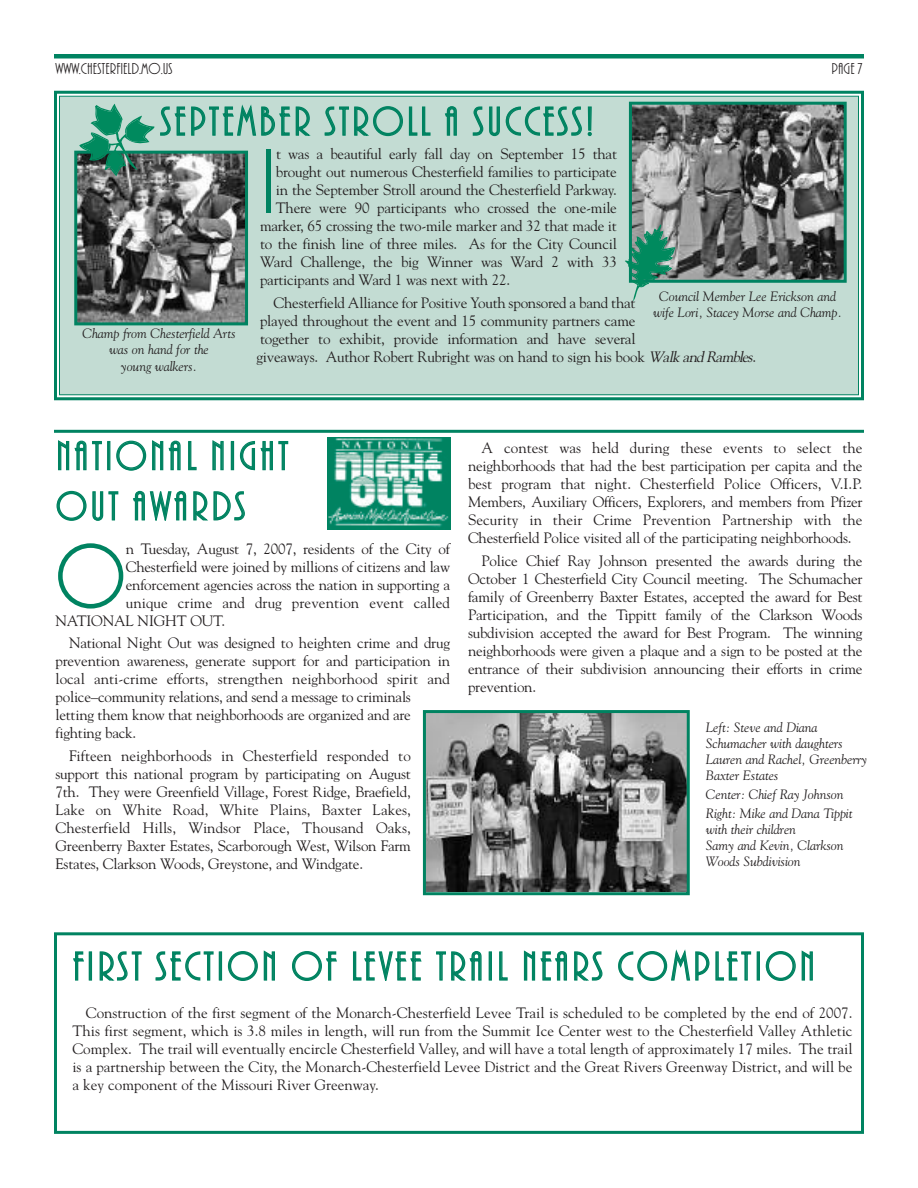
<style>
.page{position:relative;width:918px;height:1188px;background:#fff}
.page>*{position:absolute;margin:0;border:0;box-sizing:border-box;transform-origin:0 0}
.t1{font:95.4px "Plaza Plain";color:#008361}
.t2{font:42px/50.2px "Plaza Plain";letter-spacing:.08em;color:#008361}
.t3{font:16.5px "Plaza Plain";color:#231f20}
.t4{font:15px/18px "Goudy";letter-spacing:-.015em;color:#231f20;text-align:justify}
.t5{font:15px "Goudy";letter-spacing:.005em;color:#231f20}
.t6{font:italic 13.5px/16.2px "Goudy";letter-spacing:-.005em;color:#231f20}
.s1{font-style:italic}
</style>
<div class="page">
<div style="left:54px;top:932px;width:810px;height:202px;border:3px solid #008361"></div>
<div style="left:60px;top:97px;width:798px;height:297px;background:#c3dcd3"></div>
<div style="left:54px;top:91px;width:810px;height:309px;border:3px solid #008361"></div>
<hr style="left:54px;top:54px;width:810px;height:4px;background:#008361">
<img style="left:633px;top:106px;width:210px;height:173px">
<div style="left:629px;top:102px;width:218px;height:181px;border:3px solid #008361"></div>
<img style="left:78px;top:155px;width:166px;height:166px">
<div style="left:74px;top:151px;width:174px;height:174px;border:3px solid #008361"></div>
<svg style="left:79px;top:104px;width:76px;height:72px"></svg>
<svg style="left:625px;top:224px;width:50px;height:77px"></svg>
<img style="left:427px;top:714px;width:259px;height:177px">
<div style="left:423px;top:710px;width:267px;height:185px;border:3px solid #008361"></div>
<img style="left:328px;top:437px;width:122px;height:92px">
<hr style="left:54px;top:430px;width:810px;height:3px;background:#008361">
<p class="t3" style="left:56px;top:63px;width:119px">WWW.CHESTERFIELD.MO.US</p>
<p class="t3" style="left:832px;top:63px;width:32px">PAGE 7</p>
<h2 class="t2" style="left:161px;top:100px;width:434px">SEPTEMBER STROLL A SUCCESS!</h2>
<h1 class="t1" style="left:260px;top:150px;width:18px">I</h1>
<p class="t4" style="left:276px;top:145px;width:343px">t was a beautiful early fall day on September 15 that</p>
<p class="t4" style="left:276px;top:163px;width:343px">brought out numerous Chesterfield families to participate</p>
<p class="t4" style="left:276px;top:181px;width:343px">in the September Stroll around the Chesterfield Parkway.</p>
<p class="t4" style="left:276px;top:199px;width:343px">There were 90 participants who crossed the one-mile</p>
<p class="t4" style="left:260px;top:217px;width:358px">marker, 65 crossing the two-mile marker and 32 that made it</p>
<p class="t4" style="left:260px;top:235px;width:358px">to the finish line of three miles. As for the City Council</p>
<p class="t4" style="left:260px;top:253px;width:358px">Ward Challenge, the big Winner was Ward 2 with 33</p>
<p class="t4" style="left:260px;top:271px;width:252px">participants and Ward 1 was next with 22.</p>
<p class="t4" style="left:257px;top:294px;width:501px;text-align:left;text-indent:17px">Chesterfield Alliance for Positive Youth sponsored a band that<br>played throughout the event and 15 community partners came<br>together to exhibit, provide information and have several<br>giveaways. Author Robert Rubright was on hand to sign his book <span class="s1">Walk and Rambles</span>.</p>
<p class="t6" style="left:653px;top:288px;width:190px;text-align:center">Council Member Lee Erickson and wife Lori, Stacey Morse and Champ.</p>
<p class="t6" style="left:82px;top:325px;width:155px;text-align:center">Champ from Chesterfield Arts was on hand for the<br>young walkers.</p>
<h2 class="t2" style="left:56px;top:435px;width:234px">NATIONAL NIGHT<br>OUT AWARDS</h2>
<h1 class="t1" style="left:56px;top:544px;width:72px">O</h1>
<p class="t4" style="left:126px;top:540px;width:326px">n Tuesday, August 7, 2007, residents of the City of</p>
<p class="t4" style="left:126px;top:558px;width:326px">Chesterfield were joined by millions of citizens and law</p>
<p class="t4" style="left:126px;top:576px;width:326px">enforcement agencies across the nation in supporting a</p>
<p class="t5" style="left:126px;top:594px;width:326px">unique crime and drug prevention event called</p>
<p class="t4" style="left:56px;top:612px;width:171px">NATIONAL NIGHT OUT.</p>
<p class="t4" style="left:56px;top:634px;width:396px;text-align:left;text-indent:14px">National Night Out was designed to heighten crime and drug prevention awareness, generate support for and participation in local anti-crime efforts, strengthen neighborhood spirit and police–community relations, and send a message to criminals letting them know that neighborhoods are organized and are fighting back.</p>
<p class="t4" style="left:56px;top:747px;width:357px;text-indent:14px">Fifteen neighborhoods in Chesterfield responded to support this national program by participating on August 7th. They were Greenfield Village, Forest Ridge, Braefield, Lake on White Road, White Plains, Baxter Lakes, Chesterfield Hills, Windsor Place, Thousand Oaks, Greenberry Baxter Estates, Scarborough West, Wilson Farm Estates, Clarkson Woods, Greystone, and Windgate.</p>
<p class="t4" style="left:468px;top:439px;width:396px;text-indent:14px">A contest was held during these events to select the neighborhoods that had the best participation per capita and the best program that night. Chesterfield Police Officers, V.I.P.<br>Members, Auxiliary Officers, Explorers, and members from Pfizer Security in their Crime Prevention Partnership with the Chesterfield Police visited all of the participating neighborhoods.</p>
<p class="t4" style="left:468px;top:551px;width:396px;text-indent:14px">Police Chief Ray Johnson presented the awards during the October 1 Chesterfield City Council meeting. The Schumacher family of Greenberry Baxter Estates, accepted the award for Best Participation, and the Tippitt family of the Clarkson Woods subdivision accepted the award for Best Program. The winning neighborhoods were given a plaque and a sign to be posted at the entrance of their subdivision announcing their efforts in crime prevention.</p>
<p class="t6" style="left:706px;top:719px;width:163px">Left: Steve and Diana<br>Schumacher with daughters<br>Lauren and Rachel, Greenberry<br>Baxter Estates</p>
<p class="t6" style="left:706px;top:785px;width:148px;line-height:18.8px">Center: Chief Ray Johnson<br>Right: Mike and Dana Tippit</p>
<p class="t6" style="left:706px;top:821px;width:139px">with their children<br>Samy and Kevin, Clarkson<br>Woods Subdivision</p>
<h2 class="t2" style="left:73px;top:945px;width:743px">FIRST SECTION OF LEVEE TRAIL NEARS COMPLETION</h2>
<p class="t4" style="left:72px;top:1004px;width:782px;text-indent:14px">Construction of the first segment of the Monarch-Chesterfield Levee Trail is scheduled to be completed by the end of 2007.<br>This first segment, which is 3.8 miles in length, will run from the Summit Ice Center west to the Chesterfield Valley Athletic Complex. The trail will eventually encircle Chesterfield Valley, and will have a total length of approximately 17 miles. The trail is a partnership between the City, the Monarch-Chesterfield Levee District and the Great Rivers Greenway District, and will be a key component of the Missouri River Greenway.</p>
</div>
